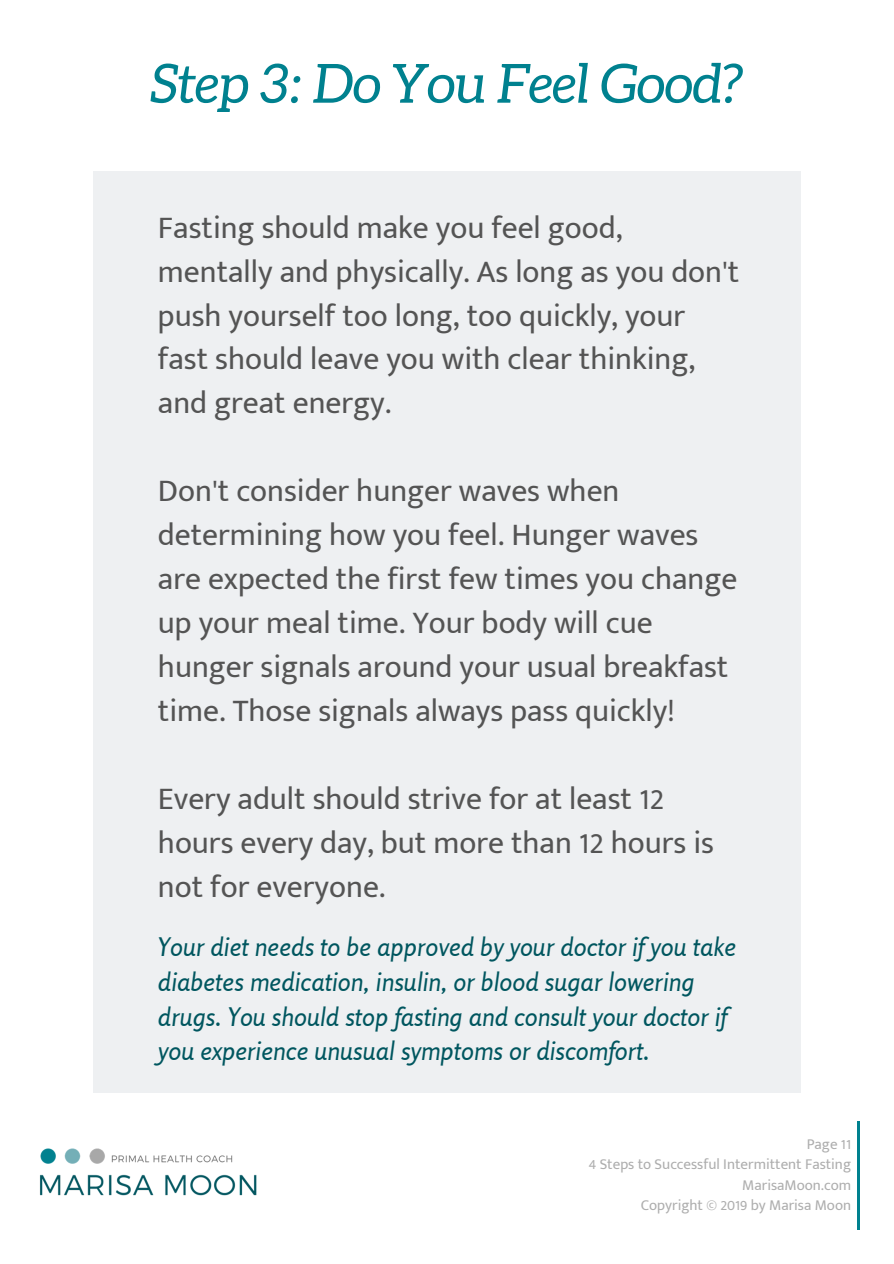
<style>
.page{position:relative;width:894px;height:1264px;background:#fff}
.page>*{position:absolute;margin:0;border:0;box-sizing:border-box;transform-origin:0 0}
.t1{font:italic 54px "Aleo";color:#00818f}
.t2{font:31.5px/44px "Mukta Mahee";color:#545454}
.t3{font:italic 25.5px/35px "Rosario";color:#00565f}
.t4{font:15px/20.2px "Mukta Mahee";color:#aeaeae;text-align:right}
</style>
<div class="page">
<div style="left:93px;top:171px;width:707px;height:922px;background:#eef0f2"></div>
<img style="left:40px;top:1148px;width:217px;height:48px">
<hr style="left:857px;top:1120px;width:2px;height:109px;background:#00818f">
<h1 class="t1" style="left:150px;top:53px;width:594px">Step 3: Do You Feel Good?</h1>
<p class="t2" style="left:158px;top:205px;width:582px">Fasting should make you feel good, mentally and physically. As long as you don't push yourself too long, too quickly, your fast should leave you with clear thinking, and great energy.</p>
<p class="t2" style="left:158px;top:468px;width:580px">Don't consider hunger waves when determining how you feel. Hunger waves are expected the first few times you change up your meal time. Your body will cue hunger signals around your usual breakfast time. Those signals always pass quickly!</p>
<p class="t2" style="left:158px;top:776px;width:557px">Every adult should strive for at least 12 hours every day, but more than 12 hours is not for everyone.</p>
<p class="t3" style="left:158px;top:928px;width:579px">Your diet needs to be approved by your doctor if you take diabetes medication, insulin, or blood sugar lowering drugs. You should stop fasting and consult your doctor if you experience unusual symptoms or discomfort.</p>
<p class="t4" style="left:588px;top:1133px;width:264px">Page 11<br>4 Steps to Successful Intermittent Fasting<br>MarisaMoon.com<br>Copyright © 2019 by Marisa Moon</p>
</div>
